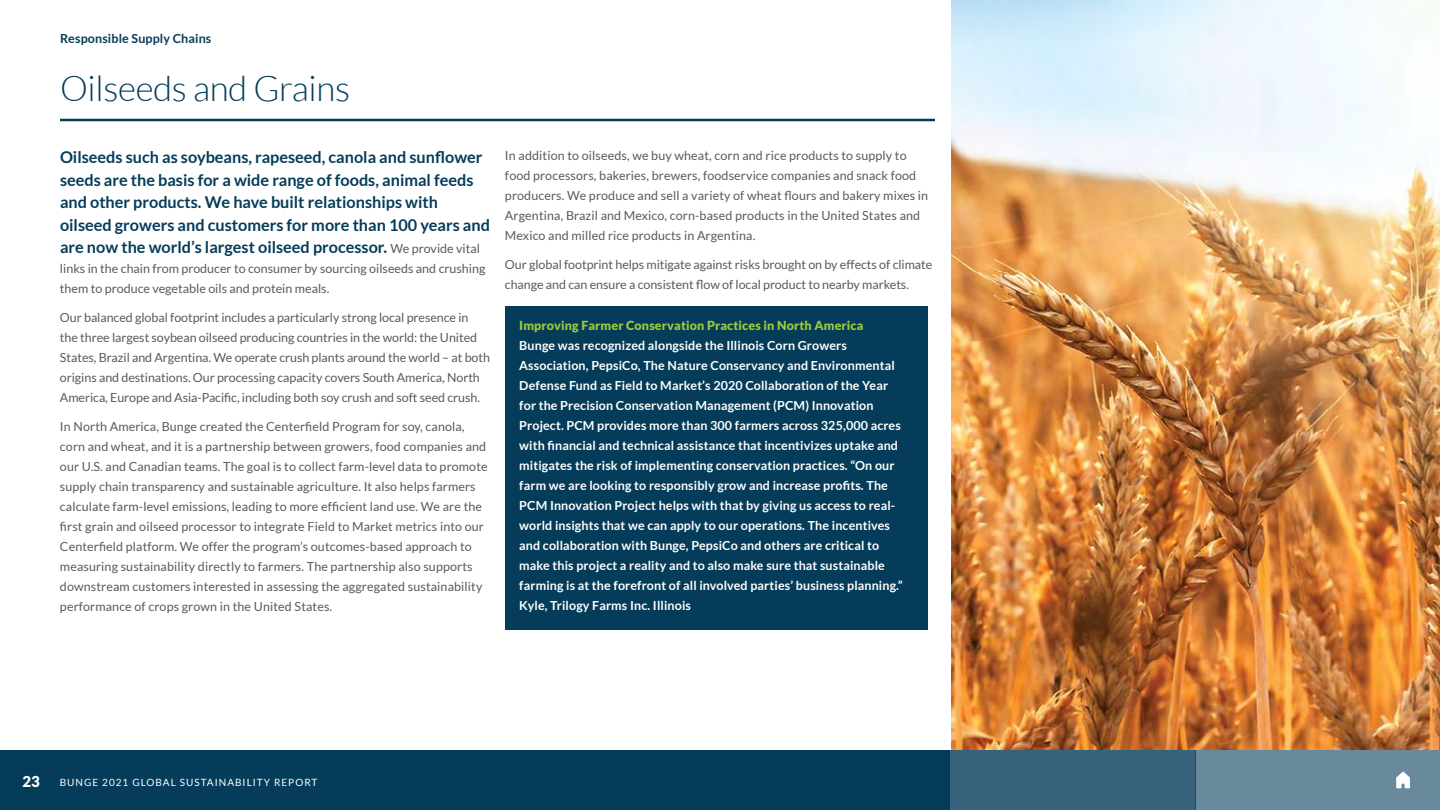
<style>
.page{position:relative;width:1440px;height:810px;background:#fff}
.page>*{position:absolute;margin:0;border:0;box-sizing:border-box;transform-origin:0 0}
.t1{font:300 35px "Lato";letter-spacing:-.01em;color:#043c5a}
.t2{font:700 16.25px/22.5px "Lato";color:#043c5a}
.t3{font:900 15px "Lato";color:#fff}
.t4{font:12.5px/20px "Lato";letter-spacing:.01em;color:#5a5a5a}
.t5{font:700 12.5px/20px "Lato";letter-spacing:.01em;color:#fff}
.t6{font:900 12.5px "Lato";letter-spacing:.01em;color:#9bc83c}
.t7{font:700 12.5px "Lato";letter-spacing:.01em;color:#043c5a}
.t8{font:10px "Lato";letter-spacing:.1em;color:#fff}
.s1{font-weight:400;font-size:12.5px;color:#5a5a5a}
</style>
<div class="page">
<div style="left:0;top:750px;width:950px;height:60px;background:#043c5a"></div>
<div style="left:950px;top:750px;width:246px;height:60px;background:#36637b"></div>
<div style="left:1196px;top:750px;width:244px;height:60px;background:#688a9c"></div>
<svg style="left:1396px;top:772px;width:14px;height:16px"></svg>
<div style="left:505px;top:306px;width:423px;height:324px;background:#043c5a"></div>
<hr style="left:60px;top:119px;width:875px;height:2px;background:#043c5a">
<img style="left:951px;top:0;width:489px;height:750px">
<p class="t7" style="left:60px;top:31px;width:153px">Responsible Supply Chains</p>
<h1 class="t1" style="left:60px;top:66px;width:292px">Oilseeds and Grains</h1>
<p class="t2" style="left:60px;top:146px;width:432px">Oilseeds such as soybeans, rapeseed, canola and sunflower seeds are the basis for a wide range of foods, animal feeds and other products. We have built relationships with oilseed growers and customers for more than 100 years and are now the world’s largest oilseed processor. <span class="s1">We provide vital</span></p>
<p class="t4" style="left:60px;top:258px;width:427px">links in the chain from producer to consumer by sourcing oilseeds and crushing them to produce vegetable oils and protein meals.</p>
<p class="t4" style="left:60px;top:307px;width:432px">Our balanced global footprint includes a particularly strong local presence in<br>the three largest soybean oilseed producing countries in the world: the United States, Brazil and Argentina. We operate crush plants around the world – at both origins and destinations. Our processing capacity covers South America, North America, Europe and Asia-Pacific, including both soy crush and soft seed crush.</p>
<p class="t4" style="left:60px;top:417px;width:429px">In North America, Bunge created the Centerfield Program for soy, canola, corn and wheat, and it is a partnership between growers, food companies and our U.S. and Canadian teams. The goal is to collect farm-level data to promote supply chain transparency and sustainable agriculture. It also helps farmers calculate farm-level emissions, leading to more efficient land use. We are the first grain and oilseed processor to integrate Field to Market metrics into our Centerfield platform. We offer the program’s outcomes-based approach to measuring sustainability directly to farmers. The partnership also supports downstream customers interested in assessing the aggregated sustainability performance of crops grown in the United States.</p>
<p class="t4" style="left:505px;top:145px;width:425px">In addition to oilseeds, we buy wheat, corn and rice products to supply to food processors, bakeries, brewers, foodservice companies and snack food producers. We produce and sell a variety of wheat flours and bakery mixes in Argentina, Brazil and Mexico, corn-based products in the United States and Mexico and milled rice products in Argentina.</p>
<p class="t4" style="left:505px;top:254px;width:429px">Our global footprint helps mitigate against risks brought on by effects of climate change and can ensure a consistent flow of local product to nearby markets.</p>
<p class="t6" style="left:519px;top:318px;width:346px">Improving Farmer Conservation Practices in North America</p>
<p class="t5" style="left:519px;top:335px;width:385px">Bunge was recognized alongside the Illinois Corn Growers Association, PepsiCo, The Nature Conservancy and Environmental Defense Fund as Field to Market’s 2020 Collaboration of the Year for the Precision Conservation Management (PCM) Innovation Project. PCM provides more than 300 farmers across 325,000 acres with financial and technical assistance that incentivizes uptake and mitigates the risk of implementing conservation practices. “On our farm we are looking to responsibly grow and increase profits. The PCM Innovation Project helps with that by giving us access to real&shy;world insights that we can apply to our operations. The incentives and collaboration with Bunge, PepsiCo and others are critical to make this project a reality and to also make sure that sustainable farming is at the forefront of all involved parties’ business planning.” Kyle, Trilogy Farms Inc. Illinois</p>
<p class="t3" style="left:22px;top:773px;width:19px">23</p>
<p class="t8" style="left:60px;top:776px;width:259px">BUNGE 2021 GLOBAL SUSTAINABILITY REPORT</p>
</div>
